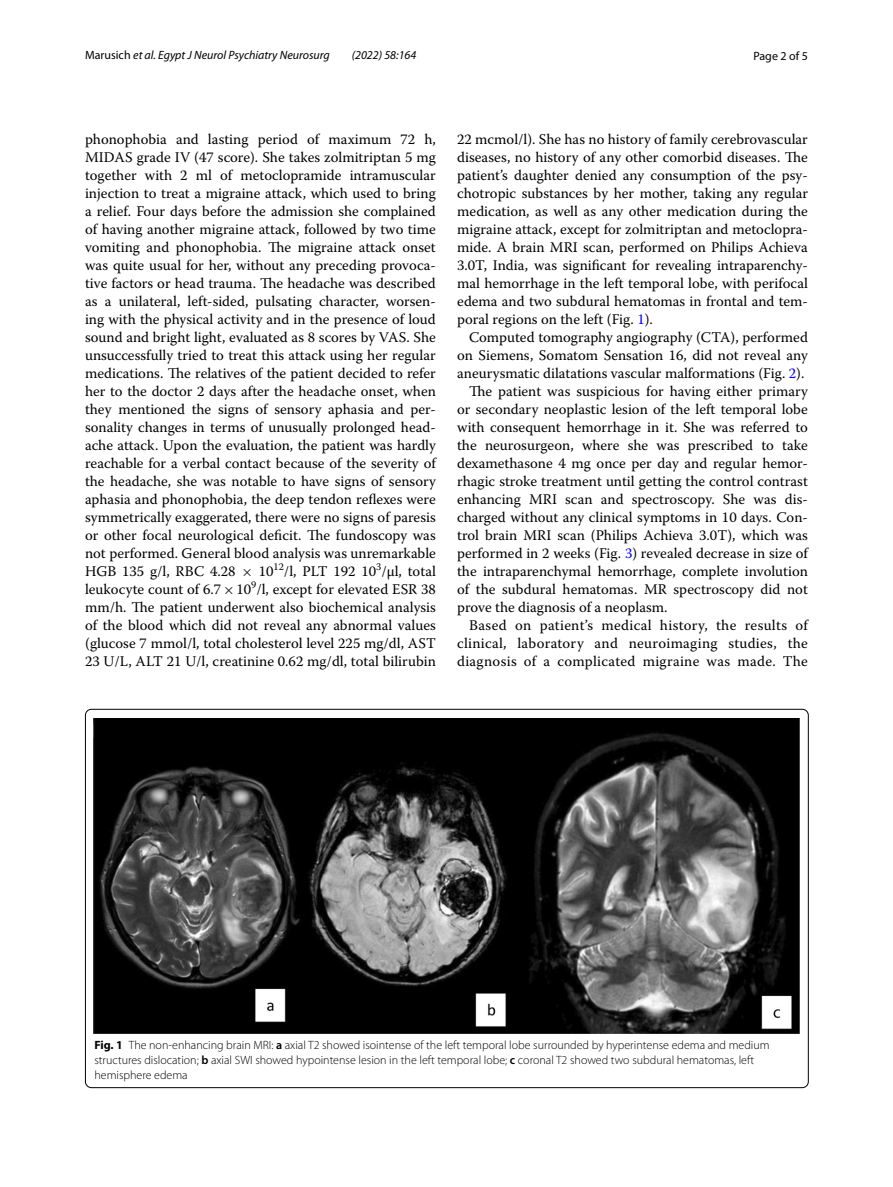
<style>
.page{position:relative;width:893px;height:1187px;background:#fff}
.page>*{position:absolute;margin:0;border:0;box-sizing:border-box;transform-origin:0 0}
.t1{font:14.7px/18px "Warnock Pro";color:#000;text-align:justify}
.t2{font:14.7px "Warnock Pro";letter-spacing:.02em;color:#000}
.t3{font:300 12px/15px "Myriad Pro";color:#000}
.t4{font:italic 12px "Myriad Pro";color:#000}
.t5{font:12px "Myriad Pro";color:#000}
.s1{font-style:normal}
.s2{font-family:"MTSY"}
.s3{color:#00f}
.s4{font-weight:700}
.s5{font-weight:600}
</style>
<div class="page">
<img style="left:94px;top:718px;width:706px;height:315px">
<p class="t4" style="left:85px;top:48px;width:246px"><span class="s1">Marusich</span> et al. Egypt J Neurol Psychiatry Neurosurg</p>
<p class="t4" style="left:352px;top:48px;width:66px">(2022) 58:164</p>
<p class="t5" style="left:753px;top:48px;width:56px">Page 2 of 5</p>
<p class="t1" style="left:85px;top:130px;width:352px">phonophobia and lasting period of maximum 72 h, MIDAS grade IV (47 score). She takes zolmitriptan 5 mg together with 2 ml of metoclopramide intramuscular injection to treat a migraine attack, which used to bring a relief. Four days before the admission she complained of having another migraine attack, followed by two time vomiting and phonophobia. The migraine attack onset was quite usual for her, without any preceding provoca&shy;tive factors or head trauma. The headache was described as a unilateral, left-sided, pulsating character, worsen&shy;ing with the physical activity and in the presence of loud sound and bright light, evaluated as 8 scores by VAS. She unsuccessfully tried to treat this attack using her regular medications. The relatives of the patient decided to refer her to the doctor 2 days after the headache onset, when they mentioned the signs of sensory aphasia and per&shy;sonality changes in terms of unusually prolonged head&shy;ache attack. Upon the evaluation, the patient was hardly reachable for a verbal contact because of the severity of the headache, she was notable to have signs of sensory aphasia and phonophobia, the deep tendon reflexes were symmetrically exaggerated, there were no signs of paresis or other focal neurological deficit. The fundoscopy was not performed. General blood analysis was unremarkable HGB 135 g/l, RBC 4.28 <span class="s2">×</span> 10<sup>12</sup>/l, PLT 192 10<sup>3</sup>/μl, total leukocyte count of 6.7<span class="s2">×</span> -10<sup>9</sup>/l, except for elevated ESR 38 mm/h. The patient underwent also biochemical analysis of the blood which did not reveal any abnormal values (glucose 7 mmol/l, total cholesterol level 225 mg/dl, AST 23 U/L, ALT 21 U/l, creatinine 0.62 mg/dl, total bilirubin</p>
<p class="t1" style="left:457px;top:130px;width:352px">22 mcmol/l). She has no history of family cerebrovascular diseases, no history of any other comorbid diseases. The patient’s daughter denied any consumption of the psy&shy;chotropic substances by her mother, taking any regular medication, as well as any other medication during the migraine attack, except for zolmitriptan and metoclopra&shy;mide. A brain MRI scan, performed on Philips Achieva 3.0T, India, was significant for revealing intraparenchy&shy;mal hemorrhage in the left temporal lobe, with perifocal edema and two subdural hematomas in frontal and tem&shy;poral regions on the left (Fig. <span class="s3">1</span>).</p>
<p class="t1" style="left:469px;top:328px;width:340px">Computed tomography angiography (CTA), performed</p>
<p class="t1" style="left:457px;top:346px;width:352px">on Siemens, Somatom Sensation 16, did not reveal any</p>
<p class="t1" style="left:457px;top:364px;width:349px">aneurysmatic dilatations vascular malformations (Fig. <span class="s3">2</span>).</p>
<p class="t1" style="left:469px;top:382px;width:340px">The patient was suspicious for having either primary</p>
<p class="t1" style="left:457px;top:400px;width:352px">or secondary neoplastic lesion of the left temporal lobe</p>
<p class="t1" style="left:457px;top:418px;width:352px">with consequent hemorrhage in it. She was referred to</p>
<p class="t1" style="left:457px;top:436px;width:352px">the neurosurgeon, where she was prescribed to take</p>
<p class="t1" style="left:457px;top:454px;width:352px">dexamethasone 4 mg once per day and regular hemor-</p>
<p class="t1" style="left:457px;top:472px;width:352px">rhagic stroke treatment until getting the control contrast</p>
<p class="t1" style="left:457px;top:490px;width:352px">enhancing MRI scan and spectroscopy. She was dis-</p>
<p class="t1" style="left:457px;top:508px;width:352px">charged without any clinical symptoms in 10 days. Con-</p>
<p class="t1" style="left:457px;top:526px;width:352px">trol brain MRI scan (Philips Achieva 3.0T), which was</p>
<p class="t1" style="left:457px;top:544px;width:352px">performed in 2 weeks (Fig. <span class="s3">3</span>) revealed decrease in size of</p>
<p class="t1" style="left:457px;top:562px;width:352px">the intraparenchymal hemorrhage, complete involution</p>
<p class="t1" style="left:457px;top:580px;width:352px">of the subdural hematomas. MR spectroscopy did not</p>
<p class="t1" style="left:457px;top:598px;width:212px">prove the diagnosis of a neoplasm.</p>
<p class="t2" style="left:469px;top:616px;width:340px">Based on patient’s medical history, the results of</p>
<p class="t2" style="left:457px;top:634px;width:352px">clinical, laboratory and neuroimaging studies, the</p>
<p class="t2" style="left:457px;top:652px;width:352px">diagnosis of a complicated migraine was made. The</p>
<p class="t3" style="left:94px;top:1037px;width:677px"><span class="s4">Fig. 1</span> The non-enhancing brain MRI: <span class="s5">a</span> axial T2 showed isointense of the left temporal lobe surrounded by hyperintense edema and medium structures dislocation; <span class="s5">b</span> axial SWI showed hypointense lesion in the left temporal lobe; <span class="s5">c</span> coronal T2 showed two subdural hematomas, left hemisphere edema</p>
</div>
